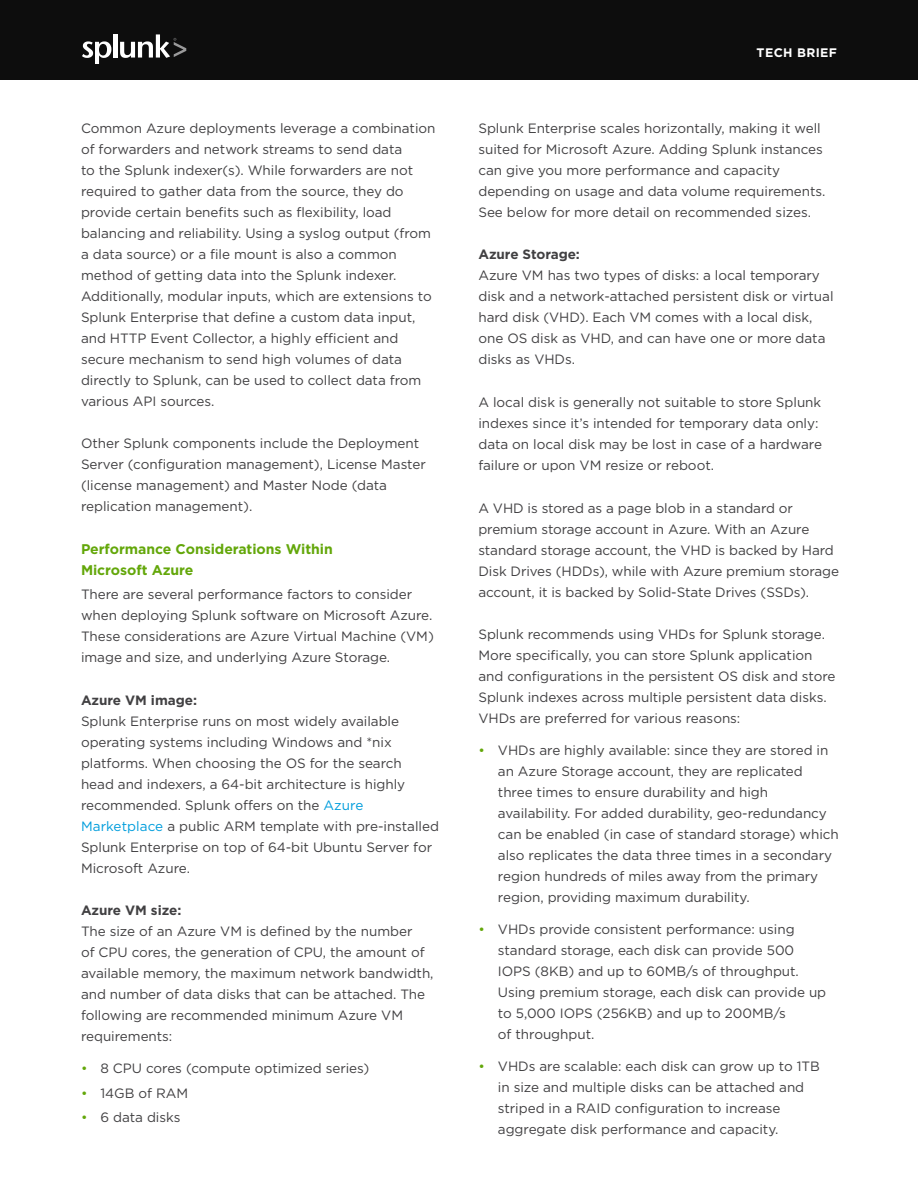
<style>
.page{position:relative;width:918px;height:1188px;background:#fff}
.page>*{position:absolute;margin:0;border:0;box-sizing:border-box;transform-origin:0 0}
.Backside_Subheads{font:700 14.1px/21px "Gotham";letter-spacing:-.005em;color:#63a70a}
.Backside_Body_Text{font:13.5px/21px "Gotham";letter-spacing:-.005em;color:#414042}
.t1{font:700 12.3px "Gotham";letter-spacing:.03em;color:#fff}
.s1{font-weight:700}
.s2{color:#009ddc}
.s3{color:#63a70a}
</style>
<div class="page">
<div style="left:0;top:0;width:918px;height:80px;background:#0d0d0d"></div>
<svg style="left:82px;top:41px;width:29px;height:23px"></svg>
<hr style="left:113px;top:34px;width:4px;height:24px;background:#fff">
<svg style="left:120px;top:34px;width:66px;height:24px"></svg>
<p class="Backside_Body_Text" style="left:81px;top:117px;width:356px">Common Azure deployments leverage a combination of forwarders and network streams to send data<br>to the Splunk indexer(s). While forwarders are not required to gather data from the source, they do provide certain benefits such as flexibility, load balancing and reliability. Using a syslog output (from a data source) or a file mount is also a common method of getting data into the Splunk indexer.<br>Additionally, modular inputs, which are extensions to Splunk Enterprise that define a custom data input, and HTTP Event Collector, a highly efficient and secure mechanism to send high volumes of data directly to Splunk, can be used to collect data from various API sources.</p>
<p class="Backside_Body_Text" style="left:81px;top:433px;width:346px">Other Splunk components include the Deployment Server (configuration management), License Master (license management) and Master Node (data replication management).</p>
<p class="Backside_Subheads" style="left:81px;top:538px;width:253px">Performance Considerations Within<br>Microsoft Azure</p>
<p class="Backside_Body_Text" style="left:81px;top:584px;width:354px">There are several performance factors to consider when deploying Splunk software on Microsoft Azure.<br>These considerations are Azure Virtual Machine (VM) image and size, and underlying Azure Storage.</p>
<p class="Backside_Body_Text" style="left:81px;top:689px;width:360px"><span class="s1">Azure VM image:<br></span>Splunk Enterprise runs on most widely available operating systems including Windows and *nix platforms. When choosing the OS for the search<br>head and indexers, a 64-bit architecture is highly recommended. Splunk offers on the <span class="s2">Azure Marketplace</span> a public ARM template with pre-installed Splunk Enterprise on top of 64-bit Ubuntu Server for Microsoft Azure.</p>
<p class="Backside_Body_Text" style="left:81px;top:900px;width:354px"><span class="s1">Azure VM size:<br></span>The size of an Azure VM is defined by the number<br>of CPU cores, the generation of CPU, the amount of available memory, the maximum network bandwidth, and number of data disks that can be attached. The following are recommended minimum Azure VM requirements:</p>
<p class="Backside_Body_Text" style="left:81px;top:1058px;width:290px"><span class="s3">•</span> 8 CPU cores (compute optimized series)</p>
<p class="Backside_Body_Text" style="left:81px;top:1082px;width:109px"><span class="s3">•</span> 14GB of RAM</p>
<p class="Backside_Body_Text" style="left:81px;top:1106px;width:101px"><span class="s3">•</span> 6 data disks</p>
<p class="t1" style="left:757px;top:44px;width:82px">TECH BRIEF</p>
<p class="Backside_Body_Text" style="left:478px;top:117px;width:349px">Splunk Enterprise scales horizontally, making it well suited for Microsoft Azure. Adding Splunk instances can give you more performance and capacity depending on usage and data volume requirements.<br>See below for more detail on recommended sizes.</p>
<p class="Backside_Body_Text" style="left:478px;top:244px;width:357px"><span class="s1">Azure Storage:<br></span>Azure VM has two types of disks: a local temporary disk and a network-attached persistent disk or virtual hard disk (VHD). Each VM comes with a local disk, one OS disk as VHD, and can have one or more data disks as VHDs.</p>
<p class="Backside_Body_Text" style="left:478px;top:391px;width:345px">A local disk is generally not suitable to store Splunk indexes since it’s intended for temporary data only: data on local disk may be lost in case of a hardware failure or upon VM resize or reboot.</p>
<p class="Backside_Body_Text" style="left:478px;top:497px;width:362px">A VHD is stored as a page blob in a standard or premium storage account in Azure. With an Azure standard storage account, the VHD is backed by Hard Disk Drives (HDDs), while with Azure premium storage account, it is backed by Solid-State Drives (SSDs).</p>
<p class="Backside_Body_Text" style="left:478px;top:624px;width:359px">Splunk recommends using VHDs for Splunk storage.<br>More specifically, you can store Splunk application and configurations in the persistent OS disk and store Splunk indexes across multiple persistent data disks.<br>VHDs are preferred for various reasons:</p>
<p class="Backside_Body_Text" style="left:498px;top:739px;width:342px;text-indent:-19px"><span class="s3">•</span> VHDs are highly available: since they are stored in an Azure Storage account, they are replicated three times to ensure durability and high availability. For added durability, geo-redundancy can be enabled (in case of standard storage) which also replicates the data three times in a secondary region hundreds of miles away from the primary region, providing maximum durability.</p>
<p class="Backside_Body_Text" style="left:498px;top:918px;width:330px;text-indent:-19px"><span class="s3">•</span> VHDs provide consistent performance: using standard storage, each disk can provide 500<br>IOPS (8KB) and up to 60MB/s of throughput.<br>Using premium storage, each disk can provide up to 5,000 IOPS (256KB) and up to 200MB/s<br>of throughput.</p>
<p class="Backside_Body_Text" style="left:498px;top:1055px;width:324px;text-indent:-19px"><span class="s3">•</span> VHDs are scalable: each disk can grow up to 1TB in size and multiple disks can be attached and striped in a RAID configuration to increase aggregate disk performance and capacity.</p>
</div>
